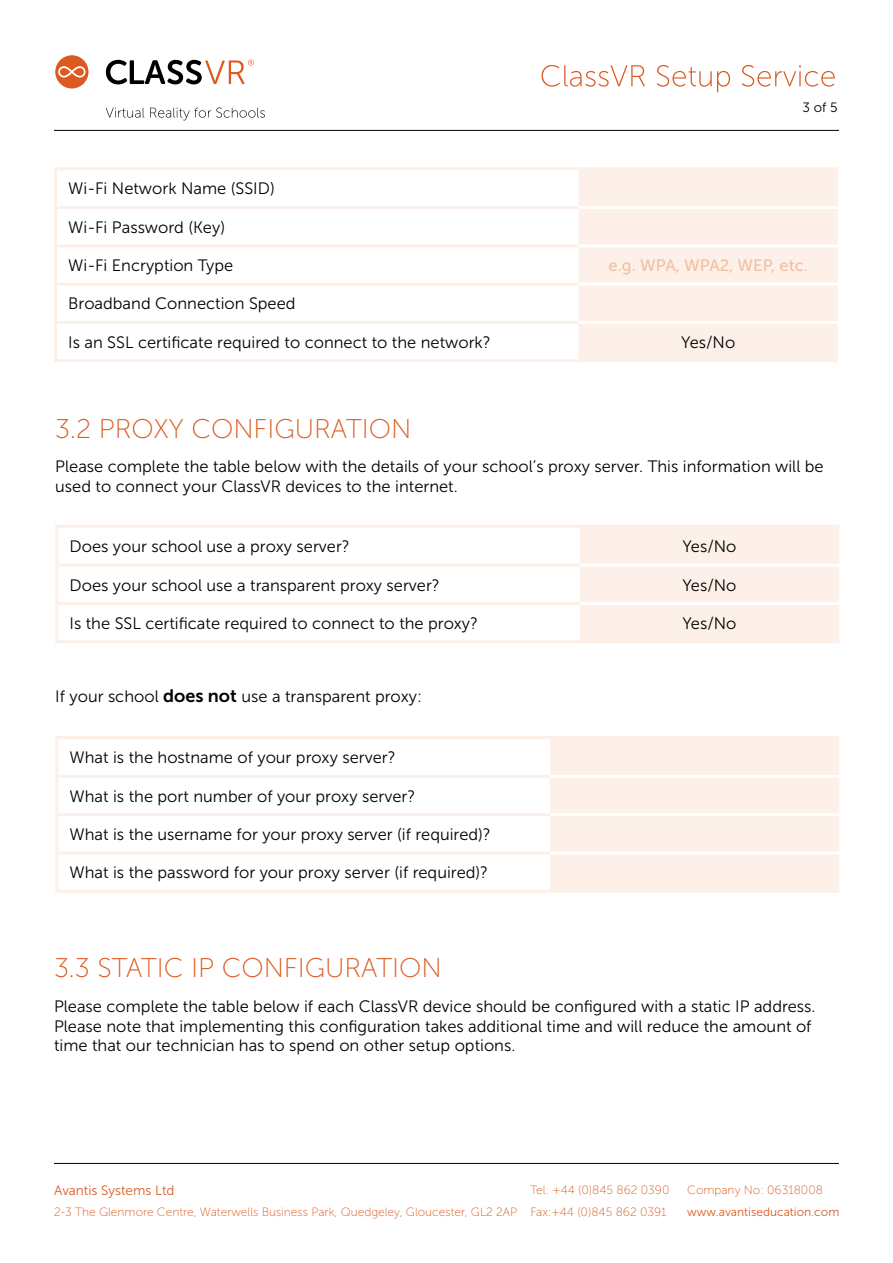
<style>
.page{position:relative;width:893px;height:1263px;background:#fff}
.page>*{position:absolute;margin:0;border:0;box-sizing:border-box;transform-origin:0 0}
.t1{font:27px "Museo Sans 100";color:#db5a20}
.t2{font:16.5px/19.8px "Museo Sans 300";color:#000}
.t3{font:16.5px "Museo Sans 500";color:#f2c1a1}
.t4{font:13.5px "Museo Sans 300";color:#db5a20}
.t5{font:13.5px "Museo Sans 300";color:#000}
.t6{font:12px "Museo Sans 100";color:#db5a20}
.t7{font:12px "Museo Sans 300";color:#db5a20}
.s1{font-family:"Museo Sans 700";font-size:18px}
</style>
<div class="page">
<hr style="left:54px;top:130px;width:785px;height:1px;background:#000">
<svg style="left:541px;top:65px;width:294px;height:27px"></svg>
<svg style="left:55px;top:55px;width:33px;height:33px"></svg>
<svg style="left:106px;top:60px;width:148px;height:24px"></svg>
<svg style="left:106px;top:108px;width:38px;height:10px"></svg>
<svg style="left:150px;top:107px;width:115px;height:13px"></svg>
<hr style="left:54px;top:1163px;width:785px;height:1px;background:#000">
<div style="left:580px;top:528px;width:259px;height:112px;background:#fcf0e8"></div>
<hr style="left:55px;top:525px;width:525px;height:3px;background:#fcf0e8">
<hr style="left:55px;top:528px;width:3px;height:36px;background:#fcf0e8">
<hr style="left:55px;top:567px;width:3px;height:35px;background:#fcf0e8">
<hr style="left:55px;top:605px;width:3px;height:35px;background:#fcf0e8">
<hr style="left:580px;top:525px;width:259px;height:3px;background:#fcf0e8">
<hr style="left:580px;top:564px;width:259px;height:3px;background:#fff">
<hr style="left:580px;top:602px;width:259px;height:3px;background:#fff">
<hr style="left:55px;top:564px;width:525px;height:3px;background:#fcf0e8">
<hr style="left:55px;top:602px;width:525px;height:3px;background:#fcf0e8">
<hr style="left:55px;top:640px;width:525px;height:3px;background:#fcf0e8">
<hr style="left:580px;top:640px;width:259px;height:3px;background:#fcf0e8">
<div style="left:578px;top:170px;width:260px;height:189px;background:#fcf0e8"></div>
<hr style="left:54px;top:167px;width:524px;height:3px;background:#fcf0e8">
<hr style="left:54px;top:170px;width:3px;height:36px;background:#fcf0e8">
<hr style="left:54px;top:209px;width:3px;height:35px;background:#fcf0e8">
<hr style="left:54px;top:247px;width:3px;height:36px;background:#fcf0e8">
<hr style="left:54px;top:286px;width:3px;height:35px;background:#fcf0e8">
<hr style="left:54px;top:324px;width:3px;height:35px;background:#fcf0e8">
<hr style="left:578px;top:167px;width:260px;height:3px;background:#fcf0e8">
<hr style="left:578px;top:206px;width:260px;height:3px;background:#fff">
<hr style="left:578px;top:244px;width:260px;height:3px;background:#fff">
<hr style="left:54px;top:206px;width:524px;height:3px;background:#fcf0e8">
<hr style="left:54px;top:244px;width:524px;height:3px;background:#fcf0e8">
<hr style="left:54px;top:283px;width:524px;height:3px;background:#fcf0e8">
<hr style="left:54px;top:321px;width:524px;height:3px;background:#fcf0e8">
<hr style="left:54px;top:359px;width:524px;height:3px;background:#fcf0e8">
<hr style="left:578px;top:359px;width:260px;height:3px;background:#fcf0e8">
<hr style="left:578px;top:283px;width:260px;height:3px;background:#fff">
<hr style="left:578px;top:321px;width:260px;height:3px;background:#fff">
<div style="left:550px;top:739px;width:289px;height:151px;background:#fcf0e8"></div>
<hr style="left:55px;top:736px;width:495px;height:3px;background:#fcf0e8">
<hr style="left:55px;top:739px;width:3px;height:36px;background:#fcf0e8">
<hr style="left:55px;top:778px;width:3px;height:35px;background:#fcf0e8">
<hr style="left:55px;top:816px;width:3px;height:35px;background:#fcf0e8">
<hr style="left:55px;top:854px;width:3px;height:36px;background:#fcf0e8">
<hr style="left:55px;top:890px;width:495px;height:3px;background:#fcf0e8">
<hr style="left:550px;top:736px;width:289px;height:3px;background:#fcf0e8">
<hr style="left:550px;top:890px;width:289px;height:3px;background:#fcf0e8">
<hr style="left:550px;top:775px;width:289px;height:3px;background:#fff">
<hr style="left:550px;top:813px;width:289px;height:3px;background:#fff">
<hr style="left:550px;top:851px;width:289px;height:3px;background:#fff">
<hr style="left:55px;top:775px;width:495px;height:3px;background:#fcf0e8">
<hr style="left:55px;top:813px;width:495px;height:3px;background:#fcf0e8">
<hr style="left:55px;top:851px;width:495px;height:3px;background:#fcf0e8">
<p class="t5" style="left:803px;top:100px;width:37px">3 of 5</p>
<p class="t2" style="left:68px;top:179px;width:208px">Wi-Fi Network Name (SSID)</p>
<p class="t2" style="left:68px;top:217px;width:158px">Wi-Fi Password (Key)</p>
<p class="t2" style="left:68px;top:256px;width:167px">Wi-Fi Encryption Type</p>
<p class="t3" style="left:608px;top:256px;width:201px">e.g. WPA, WPA2, WEP, etc.</p>
<p class="t2" style="left:68px;top:294px;width:229px">Broadband Connection Speed</p>
<p class="t2" style="left:68px;top:332px;width:424px">Is an SSL certificate required to connect to the network?</p>
<p class="t2" style="left:681px;top:332px;width:56px">Yes/No</p>
<h1 class="t1" style="left:55px;top:414px;width:358px">3.2 PROXY CONFIGURATION</h1>
<p class="t2" style="left:55px;top:457px;width:770px">Please complete the table below with the details of your school’s proxy server. This information will be used to connect your ClassVR devices to the internet.</p>
<p class="t2" style="left:70px;top:536px;width:282px">Does your school use a proxy server?</p>
<p class="t2" style="left:682px;top:536px;width:56px">Yes/No</p>
<p class="t2" style="left:70px;top:575px;width:372px">Does your school use a transparent proxy server?</p>
<p class="t2" style="left:682px;top:575px;width:56px">Yes/No</p>
<p class="t2" style="left:70px;top:613px;width:410px">Is the SSL certificate required to connect to the proxy?</p>
<p class="t2" style="left:682px;top:613px;width:56px">Yes/No</p>
<p class="t2" style="left:55px;top:687px;width:368px">If your school <span class="s1">does not</span> use a transparent proxy:</p>
<p class="t2" style="left:70px;top:748px;width:328px">What is the hostname of your proxy server?</p>
<p class="t2" style="left:70px;top:786px;width:347px">What is the port number of your proxy server?</p>
<p class="t2" style="left:70px;top:824px;width:423px">What is the username for your proxy server (if required)?</p>
<p class="t2" style="left:70px;top:863px;width:420px">What is the password for your proxy server (if required)?</p>
<h1 class="t1" style="left:54px;top:953px;width:389px">3.3 STATIC IP CONFIGURATION</h1>
<p class="t2" style="left:54px;top:996px;width:763px">Please complete the table below if each ClassVR device should be configured with a static IP address.<br>Please note that implementing this configuration takes additional time and will reduce the amount of time that our technician has to spend on other setup options.</p>
<p class="t4" style="left:54px;top:1183px;width:122px">Avantis Systems Ltd</p>
<p class="t6" style="left:530px;top:1184px;width:141px">Tel: +44 (0)845 862 0390</p>
<p class="t6" style="left:687px;top:1184px;width:137px">Company No: 06318008</p>
<p class="t6" style="left:54px;top:1205px;width:614px">2-3 The Glenmore Centre, Waterwells Business Park, Quedgeley, Gloucester, GL2 2AP Fax:+44 (0)845 862 0391</p>
<p class="t7" style="left:687px;top:1205px;width:154px">www.avantiseducation.com</p>
</div>
